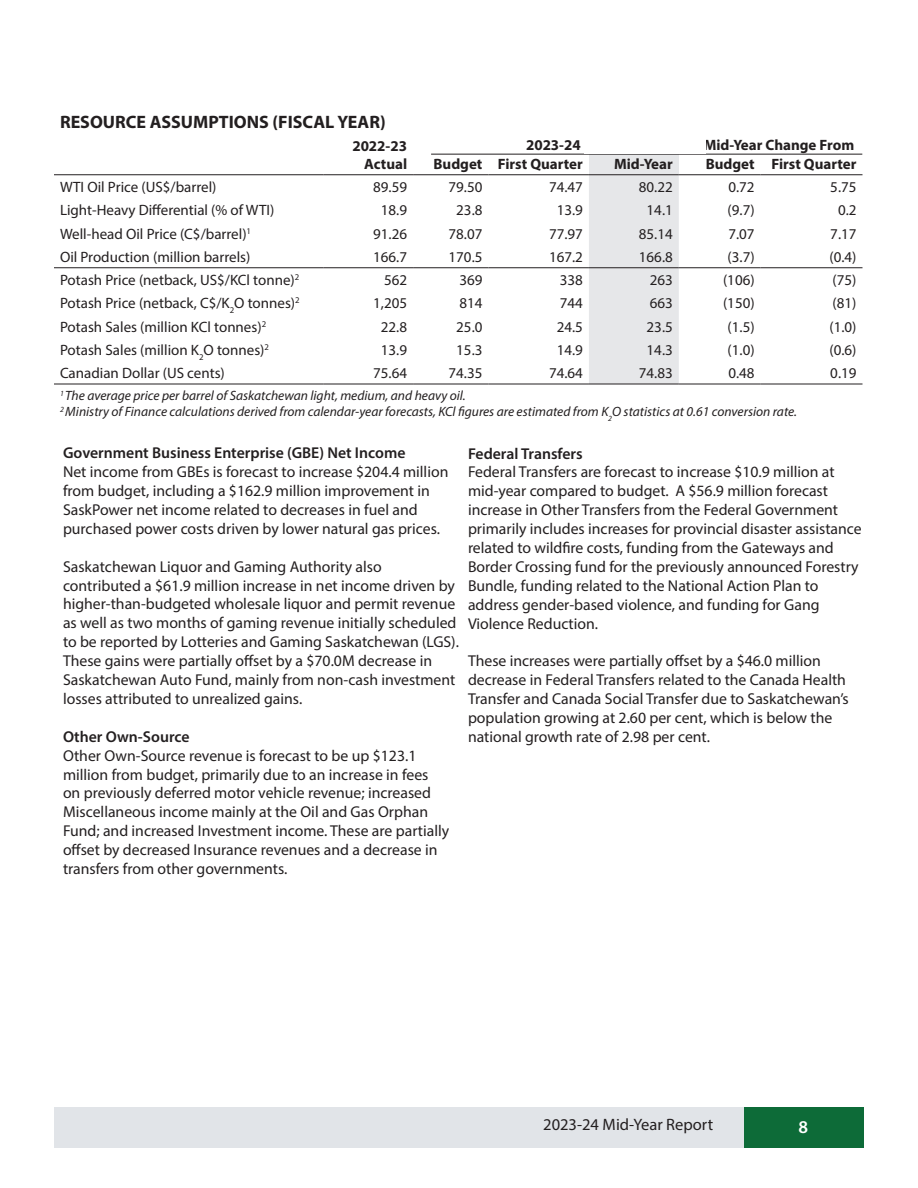
<style>
.page{position:relative;width:918px;height:1188px;background:#fff}
.page>*{position:absolute;margin:0;border:0;box-sizing:border-box;transform-origin:0 0}
.t1{font:700 18px "Myriad Pro";color:#231f20}
.t2{font:600 18px "Myriad Pro";color:#fff}
.t3{font:16.5px "Myriad Pro";color:#231f20}
.t4{font:15.75px/18.9px "Myriad Pro";color:#231f20}
.t5{font:600 15.75px "Myriad Pro";color:#231f20}
.t6{font:15px "Myriad Pro";color:#231f20}
.t7{font:700 15px/18px "Myriad Pro";color:#231f20;text-align:right}
.t8{font:italic 13.5px "Myriad Pro";color:#231f20}
</style>
<div class="page">
<div style="left:54px;top:1107px;width:810px;height:41px;background:#e1e4e8"></div>
<div style="left:744px;top:1107px;width:120px;height:41px;background:#0d6b38"></div>
<div style="left:589px;top:134px;width:90px;height:41px;background:#e6e7e9"></div>
<div style="left:589px;top:175px;width:90px;height:209px;background:#e6e7e9"></div>
<hr style="left:54px;top:174px;width:269px;height:1px;background:#231f20">
<hr style="left:323px;top:174px;width:90px;height:1px;background:#231f20">
<hr style="left:413px;top:174px;width:75px;height:1px;background:#231f20">
<hr style="left:488px;top:174px;width:101px;height:1px;background:#231f20">
<hr style="left:589px;top:174px;width:90px;height:1px;background:#231f20">
<hr style="left:679px;top:174px;width:82px;height:1px;background:#231f20">
<hr style="left:761px;top:174px;width:102px;height:1px;background:#231f20">
<hr style="left:54px;top:267px;width:269px;height:1px;background:#231f20">
<hr style="left:323px;top:267px;width:90px;height:1px;background:#231f20">
<hr style="left:413px;top:267px;width:75px;height:1px;background:#231f20">
<hr style="left:488px;top:267px;width:101px;height:1px;background:#231f20">
<hr style="left:589px;top:267px;width:90px;height:1px;background:#231f20">
<hr style="left:679px;top:267px;width:82px;height:1px;background:#231f20">
<hr style="left:761px;top:267px;width:102px;height:1px;background:#231f20">
<hr style="left:54px;top:384px;width:269px;height:1px;background:#231f20">
<hr style="left:323px;top:384px;width:90px;height:1px;background:#231f20">
<hr style="left:413px;top:384px;width:75px;height:1px;background:#231f20">
<hr style="left:488px;top:384px;width:101px;height:1px;background:#231f20">
<hr style="left:589px;top:384px;width:90px;height:1px;background:#231f20">
<hr style="left:679px;top:384px;width:82px;height:1px;background:#231f20">
<hr style="left:761px;top:384px;width:102px;height:1px;background:#231f20">
<hr style="left:431px;top:154px;width:431px;height:1px;background:#231f20">
<div style="left:584px;top:129px;width:122px;height:25px;background:#fff"></div>
<p class="t1" style="left:60px;top:110px;width:327px">RESOURCE ASSUMPTIONS (FISCAL YEAR)</p>
<p class="t7" style="left:352px;top:136px;width:56px">2022-23<br>Actual</p>
<p class="t7" style="left:526px;top:136px;width:56px">2023-24</p>
<p class="t7" style="left:704px;top:136px;width:152px">Mid-Year Change From</p>
<p class="t7" style="left:434px;top:154px;width:50px">Budget</p>
<p class="t7" style="left:498px;top:154px;width:87px">First Quarter</p>
<p class="t7" style="left:614px;top:154px;width:60px">Mid-Year</p>
<p class="t7" style="left:706px;top:154px;width:50px">Budget</p>
<p class="t7" style="left:771px;top:154px;width:87px">First Quarter</p>
<p class="t6" style="left:60px;top:178px;width:158px">WTI Oil Price (US$/barrel)</p>
<p class="t6" style="left:373px;top:178px;width:35px">89.59</p>
<p class="t6" style="left:449px;top:178px;width:35px">79.50</p>
<p class="t6" style="left:549px;top:178px;width:35px">74.47</p>
<p class="t6" style="left:639px;top:178px;width:35px">80.22</p>
<p class="t6" style="left:728px;top:178px;width:28px">0.72</p>
<p class="t6" style="left:830px;top:178px;width:28px">5.75</p>
<p class="t6" style="left:60px;top:201px;width:216px">Light-Heavy Differential (% of WTI)</p>
<p class="t6" style="left:381px;top:201px;width:28px">18.9</p>
<p class="t6" style="left:456px;top:201px;width:28px">23.8</p>
<p class="t6" style="left:557px;top:201px;width:28px">13.9</p>
<p class="t6" style="left:647px;top:201px;width:28px">14.1</p>
<p class="t6" style="left:728px;top:201px;width:29px">(9.7)</p>
<p class="t6" style="left:838px;top:201px;width:20px">0.2</p>
<p class="t6" style="left:60px;top:224px;width:193px">Well-head Oil Price (C$/barrel)<sup>1</sup></p>
<p class="t6" style="left:373px;top:224px;width:35px">91.26</p>
<p class="t6" style="left:449px;top:224px;width:35px">78.07</p>
<p class="t6" style="left:549px;top:224px;width:35px">77.97</p>
<p class="t6" style="left:639px;top:224px;width:35px">85.14</p>
<p class="t6" style="left:728px;top:224px;width:28px">7.07</p>
<p class="t6" style="left:830px;top:224px;width:28px">7.17</p>
<p class="t6" style="left:60px;top:247px;width:192px">Oil Production (million barrels)</p>
<p class="t6" style="left:373px;top:247px;width:35px">166.7</p>
<p class="t6" style="left:449px;top:247px;width:35px">170.5</p>
<p class="t6" style="left:549px;top:247px;width:35px">167.2</p>
<p class="t6" style="left:639px;top:247px;width:35px">166.8</p>
<p class="t6" style="left:728px;top:247px;width:29px">(3.7)</p>
<p class="t6" style="left:829px;top:247px;width:29px">(0.4)</p>
<p class="t6" style="left:60px;top:271px;width:241px">Potash Price (netback, US$/KCl tonne)<sup>2</sup></p>
<p class="t6" style="left:384px;top:271px;width:25px">562</p>
<p class="t6" style="left:459px;top:271px;width:25px">369</p>
<p class="t6" style="left:560px;top:271px;width:25px">338</p>
<p class="t6" style="left:650px;top:271px;width:25px">263</p>
<p class="t6" style="left:723px;top:271px;width:33px">(106)</p>
<p class="t6" style="left:833px;top:271px;width:25px">(75)</p>
<p class="t6" style="left:60px;top:294px;width:241px">Potash Price (netback, C$/K<sub>2</sub>O tonnes)<sup>2</sup></p>
<p class="t6" style="left:373px;top:294px;width:35px">1,205</p>
<p class="t6" style="left:459px;top:294px;width:25px">814</p>
<p class="t6" style="left:560px;top:294px;width:25px">744</p>
<p class="t6" style="left:650px;top:294px;width:25px">663</p>
<p class="t6" style="left:723px;top:294px;width:33px">(150)</p>
<p class="t6" style="left:833px;top:294px;width:25px">(81)</p>
<p class="t6" style="left:60px;top:317px;width:208px">Potash Sales (million KCl tonnes)<sup>2</sup></p>
<p class="t6" style="left:381px;top:317px;width:28px">22.8</p>
<p class="t6" style="left:456px;top:317px;width:28px">25.0</p>
<p class="t6" style="left:557px;top:317px;width:28px">24.5</p>
<p class="t6" style="left:647px;top:317px;width:28px">23.5</p>
<p class="t6" style="left:728px;top:317px;width:29px">(1.5)</p>
<p class="t6" style="left:829px;top:317px;width:29px">(1.0)</p>
<p class="t6" style="left:60px;top:340px;width:211px">Potash Sales (million K<sub>2</sub>O tonnes)<sup>2</sup></p>
<p class="t6" style="left:381px;top:340px;width:28px">13.9</p>
<p class="t6" style="left:456px;top:340px;width:28px">15.3</p>
<p class="t6" style="left:557px;top:340px;width:28px">14.9</p>
<p class="t6" style="left:647px;top:340px;width:28px">14.3</p>
<p class="t6" style="left:728px;top:340px;width:29px">(1.0)</p>
<p class="t6" style="left:829px;top:340px;width:29px">(0.6)</p>
<p class="t6" style="left:60px;top:364px;width:166px">Canadian Dollar (US cents)</p>
<p class="t6" style="left:373px;top:364px;width:35px">75.64</p>
<p class="t6" style="left:449px;top:364px;width:35px">74.35</p>
<p class="t6" style="left:549px;top:364px;width:35px">74.64</p>
<p class="t6" style="left:639px;top:364px;width:35px">74.83</p>
<p class="t6" style="left:728px;top:364px;width:28px">0.48</p>
<p class="t6" style="left:830px;top:364px;width:28px">0.19</p>
<p class="t8" style="left:60px;top:387px;width:407px"><sup>1</sup> The average price per barrel of Saskatchewan light, medium, and heavy oil.</p>
<p class="t8" style="left:60px;top:403px;width:738px"><sup>2</sup> Ministry of Finance calculations derived from calendar-year forecasts, KCl figures are estimated from K<sub>2</sub>O statistics at 0.61 conversion rate.</p>
<p class="t5" style="left:63px;top:443px;width:344px">Government Business Enterprise (GBE) Net Income</p>
<p class="t4" style="left:63px;top:462px;width:387px">Net income from GBEs is forecast to increase $204.4 million from budget, including a $162.9 million improvement in SaskPower net income related to decreases in fuel and purchased power costs driven by lower natural gas prices.</p>
<p class="t4" style="left:63px;top:557px;width:398px">Saskatchewan Liquor and Gaming Authority also contributed a $61.9 million increase in net income driven by higher-than-budgeted wholesale liquor and permit revenue as well as two months of gaming revenue initially scheduled to be reported by Lotteries and Gaming Saskatchewan (LGS).<br>These gains were partially offset by a $70.0M decrease in Saskatchewan Auto Fund, mainly from non-cash investment losses attributed to unrealized gains.</p>
<p class="t5" style="left:63px;top:726px;width:128px">Other Own-Source</p>
<p class="t4" style="left:63px;top:746px;width:388px">Other Own-Source revenue is forecast to be up $123.1 million from budget, primarily due to an increase in fees on previously deferred motor vehicle revenue; increased Miscellaneous income mainly at the Oil and Gas Orphan Fund; and increased Investment income. These are partially offset by decreased Insurance revenues and a decrease in transfers from other governments.</p>
<p class="t5" style="left:468px;top:443px;width:116px">Federal Transfers</p>
<p class="t4" style="left:468px;top:462px;width:395px">Federal Transfers are forecast to increase $10.9 million at mid-year compared to budget. A $56.9 million forecast increase in Other Transfers from the Federal Government primarily includes increases for provincial disaster assistance related to wildfire costs, funding from the Gateways and Border Crossing fund for the previously announced Forestry Bundle, funding related to the National Action Plan to address gender-based violence, and funding for Gang Violence Reduction.</p>
<p class="t4" style="left:468px;top:651px;width:382px">These increases were partially offset by a $46.0 million decrease in Federal Transfers related to the Canada Health Transfer and Canada Social Transfer due to Saskatchewan’s population growing at 2.60 per cent, which is below the national growth rate of 2.98 per cent.</p>
<p class="t3" style="left:543px;top:1114px;width:171px">2023-24 Mid-Year Report</p>
<p class="t2" style="left:798px;top:1115px;width:11px">8</p>
</div>
